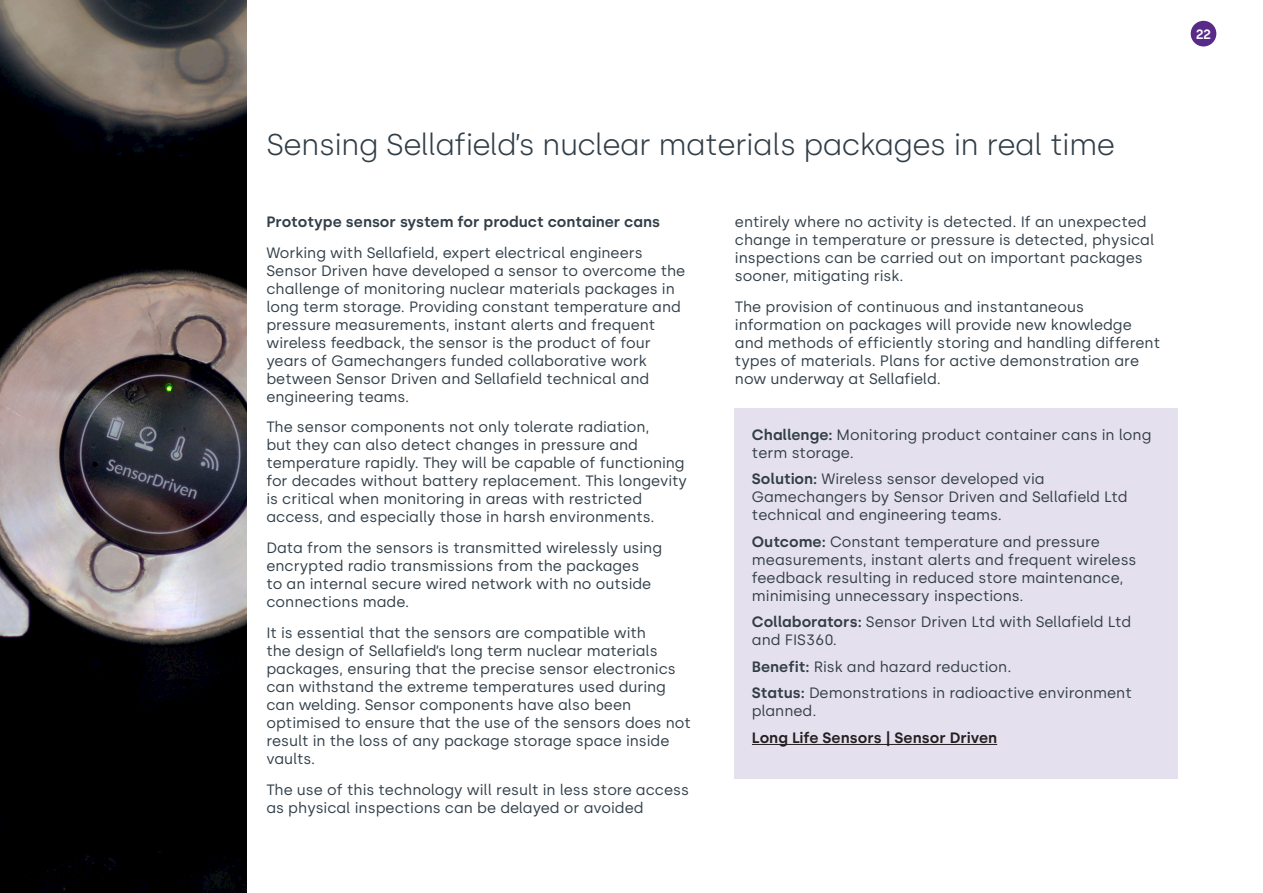
<style>
.page{position:relative;width:1263px;height:893px;background:#fff}
.page>*{position:absolute;margin:0;border:0;box-sizing:border-box;transform-origin:0 0}
.t1{font:300 30px "Silka";letter-spacing:-.02em;color:#313e48}
.t2{font:15px/18px "Silka";color:#313e48}
.t3{font:600 15px "Silka";color:#313e48}
.t4{font:600 15px "Silka";color:#231f20}
.t5{font:600 13.5px "Silka";color:#fff}
.s1{font-weight:600}
</style>
<div class="page">
<div style="left:735px;top:408px;width:443px;height:371px;background:#e5e0ed"></div>
<hr style="left:752px;top:744px;width:245px;height:1px;background:#231f20">
<img style="left:0;top:0;width:247px;height:893px">
<div style="left:1191px;top:21px;width:25px;height:25px;background:#592b88;border-radius:50%"></div>
<p class="t5" style="left:1195px;top:26px;width:17px">22</p>
<p class="t1" style="left:266px;top:127px;width:850px">Sensing Sellafield’s nuclear materials packages in real time</p>
<p class="t3" style="left:266px;top:213px;width:395px">Prototype sensor system for product container cans</p>
<p class="t2" style="left:266px;top:243px;width:420px">Working with Sellafield, expert electrical engineers Sensor Driven have developed a sensor to overcome the challenge of monitoring nuclear materials packages in long term storage. Providing constant temperature and pressure measurements, instant alerts and frequent wireless feedback, the sensor is the product of four years of Gamechangers funded collaborative work between Sensor Driven and Sellafield technical and engineering teams.</p>
<p class="t2" style="left:266px;top:418px;width:422px">The sensor components not only tolerate radiation,<br>but they can also detect changes in pressure and temperature rapidly. They will be capable of functioning for decades without battery replacement. This longevity is critical when monitoring in areas with restricted access, and especially those in harsh environments.</p>
<p class="t2" style="left:266px;top:539px;width:397px">Data from the sensors is transmitted wirelessly using encrypted radio transmissions from the packages<br>to an internal secure wired network with no outside connections made.</p>
<p class="t2" style="left:266px;top:624px;width:426px">It is essential that the sensors are compatible with<br>the design of Sellafield’s long term nuclear materials packages, ensuring that the precise sensor electronics can withstand the extreme temperatures used during can welding. Sensor components have also been optimised to ensure that the use of the sensors does not result in the loss of any package storage space inside vaults.</p>
<p class="t2" style="left:266px;top:780px;width:424px">The use of this technology will result in less store access as physical inspections can be delayed or avoided</p>
<p class="t2" style="left:735px;top:213px;width:421px">entirely where no activity is detected. If an unexpected change in temperature or pressure is detected, physical inspections can be carried out on important packages sooner, mitigating risk.</p>
<p class="t2" style="left:735px;top:297px;width:427px">The provision of continuous and instantaneous information on packages will provide new knowledge and methods of efficiently storing and handling different types of materials. Plans for active demonstration are now underway at Sellafield.</p>
<p class="t2" style="left:752px;top:426px;width:401px"><span class="s1">Challenge:</span> Monitoring product container cans in long term storage.</p>
<p class="t2" style="left:752px;top:470px;width:377px"><span class="s1">Solution:</span> Wireless sensor developed via<br>Gamechangers by Sensor Driven and Sellafield Ltd technical and engineering teams.</p>
<p class="t2" style="left:752px;top:533px;width:386px"><span class="s1">Outcome:</span> Constant temperature and pressure measurements, instant alerts and frequent wireless feedback resulting in reduced store maintenance, minimising unnecessary inspections.</p>
<p class="t2" style="left:752px;top:613px;width:381px"><span class="s1">Collaborators:</span> Sensor Driven Ltd with Sellafield Ltd and FIS360.</p>
<p class="t2" style="left:752px;top:658px;width:261px"><span class="s1">Benefit:</span> Risk and hazard reduction.</p>
<p class="t2" style="left:752px;top:684px;width:381px"><span class="s1">Status:</span> Demonstrations in radioactive environment planned.</p>
<p class="t4" style="left:752px;top:729px;width:247px">Long Life Sensors | Sensor Driven</p>
</div>
